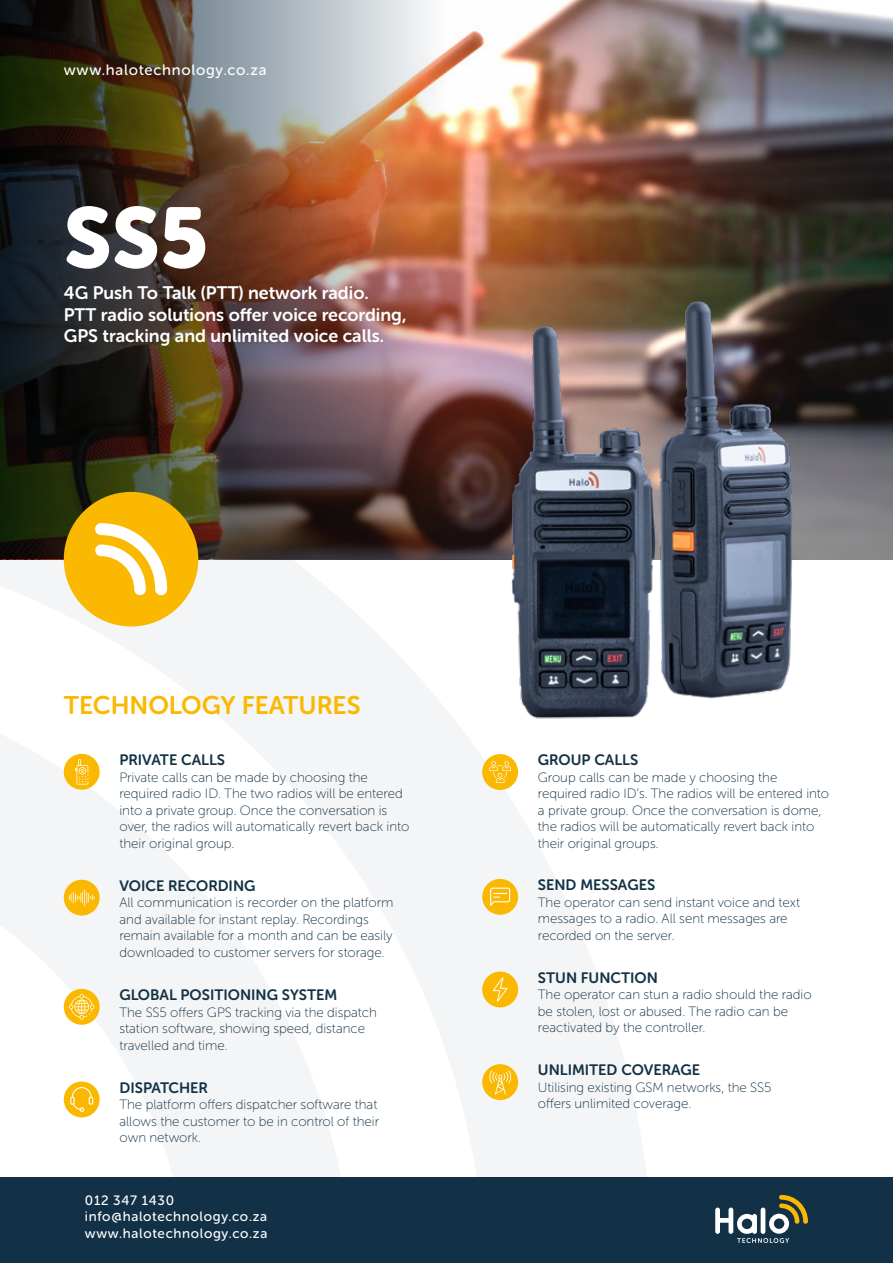
<style>
.page{position:relative;width:893px;height:1263px;background:#fff}
.page>*{position:absolute;margin:0;border:0;box-sizing:border-box;transform-origin:0 0}
.t1{font:84.9px "Museo Sans Rounded 900";color:#fff}
.t2{font:25.35px "Museo Sans Rounded 700";color:#fbb800}
.t3{font:18px/21.6px "Museo Sans Rounded 700";color:#fff}
.t4{font:15px "Museo Sans Rounded 700";color:#133146}
.t5{font:15px "Museo Sans Rounded 500";letter-spacing:.05em;color:#fff}
.t6{font:13.5px/16.5px "Museo Sans Rounded 100";color:#133146}
.t7{font:13.5px/16.2px "Museo Sans Rounded 500";letter-spacing:.05em;color:#fff}
</style>
<div class="page">
<img style="left:626px;top:0;width:267px;height:559px">
<img style="left:0;top:0;width:626px;height:365px">
<svg style="left:0;top:365px;width:655px;height:813px"></svg>
<svg style="left:0;top:667px;width:357px;height:511px;fill:#f4f5f6"></svg>
<div style="left:0;top:1178px;width:893px;height:85px;background:#133146"></div>
<svg style="left:715px;top:1195px;width:93px;height:48px"></svg>
<div style="left:64px;top:989px;width:36px;height:36px;background:#fbb800;border-radius:50%"></div>
<svg style="left:69px;top:994px;width:25px;height:25px"></svg>
<div style="left:64px;top:754px;width:36px;height:36px;background:#fbb800;border-radius:50%"></div>
<svg style="left:75px;top:759px;width:14px;height:25px"></svg>
<div style="left:482px;top:754px;width:36px;height:36px;background:#fbb800;border-radius:50%"></div>
<svg style="left:489px;top:761px;width:22px;height:22px"></svg>
<div style="left:64px;top:880px;width:36px;height:35px;background:#fbb800;border-radius:50%"></div>
<svg style="left:69px;top:889px;width:26px;height:17px"></svg>
<div style="left:482px;top:879px;width:36px;height:36px;background:#fbb800;border-radius:50%"></div>
<svg style="left:490px;top:887px;width:20px;height:19px"></svg>
<div style="left:64px;top:1081px;width:36px;height:36px;background:#fbb800;border-radius:50%"></div>
<svg style="left:70px;top:1087px;width:23px;height:25px"></svg>
<div style="left:482px;top:971px;width:36px;height:36px;background:#fbb800;border-radius:50%"></div>
<svg style="left:493px;top:977px;width:14px;height:25px"></svg>
<div style="left:482px;top:1064px;width:36px;height:36px;background:#fbb800;border-radius:50%"></div>
<svg style="left:489px;top:1070px;width:23px;height:25px"></svg>
<div style="left:64px;top:492px;width:134px;height:134px;background:#fbb800;border-radius:50%"></div>
<svg style="left:95px;top:523px;width:72px;height:73px"></svg>
<img style="left:473px;top:289px;width:182px;height:462px">
<img style="left:617px;top:261px;width:228px;height:465px">
<p class="t5" style="left:64px;top:62px;width:204px">www.halotechnology.co.za</p>
<h1 class="t1" style="left:64px;top:190px;width:146px">SS5</h1>
<h3 class="t3" style="left:64px;top:282px;width:344px">4G Push To Talk (PTT) network radio.<br>PTT radio solutions offer voice recording,<br>GPS tracking and unlimited voice calls.</h3>
<h2 class="t2" style="left:64px;top:691px;width:298px">TECHNOLOGY FEATURES</h2>
<p class="t4" style="left:119px;top:752px;width:107px">PRIVATE CALLS</p>
<p class="t6" style="left:119px;top:769px;width:291px">Private calls can be made by choosing the required radio ID. The two radios will be entered into a private group. Once the conversation is over, the radios will automatically revert back into their original group.</p>
<p class="t4" style="left:119px;top:877px;width:138px">VOICE RECORDING</p>
<p class="t6" style="left:119px;top:895px;width:276px">All communication is recorder on the platform and available for instant replay. Recordings remain available for a month and can be easily downloaded to customer servers for storage.</p>
<p class="t4" style="left:119px;top:986px;width:219px">GLOBAL POSITIONING SYSTEM</p>
<p class="t6" style="left:119px;top:1004px;width:259px">The SS5 offers GPS tracking via the dispatch station software, showing speed, distance travelled and time.</p>
<p class="t4" style="left:119px;top:1079px;width:90px">DISPATCHER</p>
<p class="t6" style="left:119px;top:1096px;width:261px">The platform offers dispatcher software that allows the customer to be in control of their own network.</p>
<p class="t7" style="left:85px;top:1192px;width:184px">012 347 1430 info@halotechnology.co.za www.halotechnology.co.za</p>
<p class="t4" style="left:538px;top:752px;width:102px">GROUP CALLS</p>
<p class="t6" style="left:538px;top:769px;width:293px">Group calls can be made y choosing the required radio ID’s. The radios will be entered into a private group. Once the conversation is dome, the radios will be automatically revert back into their original groups.</p>
<p class="t4" style="left:538px;top:877px;width:119px">SEND MESSAGES</p>
<p class="t6" style="left:538px;top:894px;width:264px">The operator can send instant voice and text messages to a radio. All sent messages are recorded on the server.</p>
<p class="t4" style="left:538px;top:969px;width:121px">STUN FUNCTION</p>
<p class="t6" style="left:538px;top:986px;width:275px">The operator can stun a radio should the radio be stolen, lost or abused. The radio can be reactivated by the controller.</p>
<p class="t4" style="left:538px;top:1062px;width:164px">UNLIMITED COVERAGE</p>
<p class="t6" style="left:538px;top:1079px;width:235px">Utilising existing GSM networks, the SS5 offers unlimited coverage.</p>
</div>
